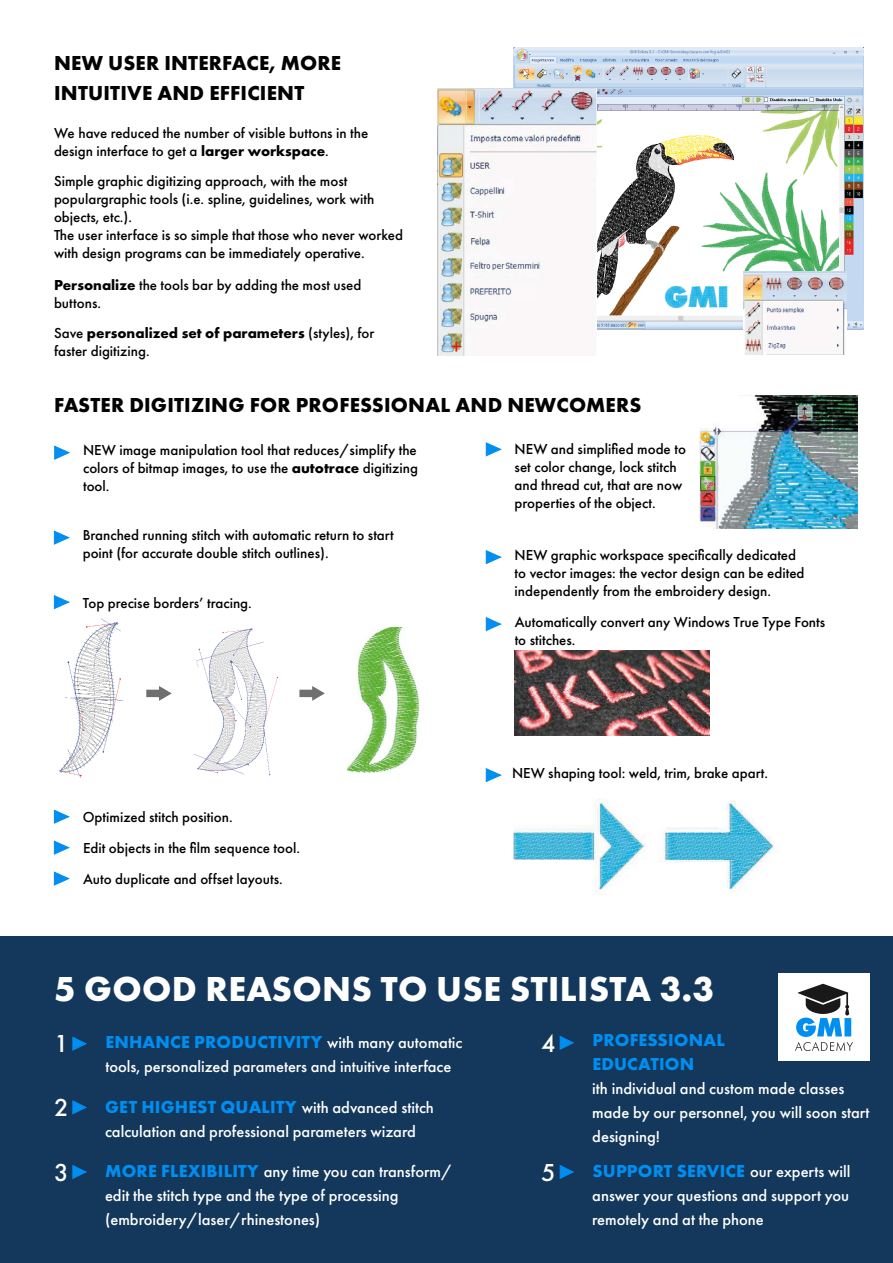
<style>
.page{position:relative;width:893px;height:1263px;background:#fff}
.page>*{position:absolute;margin:0;border:0;box-sizing:border-box;transform-origin:0 0}
.t1{font:700 36px "Futura PT";letter-spacing:.01em;color:#fff}
.t2{font:500 25.5px "Futura PT";color:#fff}
.t3{font:700 21px/30px "Futura PT";letter-spacing:.01em;color:#020203}
.t4{font:700 18px/24px "Futura PT";letter-spacing:.01em;color:#008ef0}
.t5{font:500 16.5px/24px "Futura PT";color:#fff}
.t6{font:500 15px/18px "Futura PT";color:#000}
.t7{font:500 15px/18px "Futura PT";color:#020203}
.s1{font-weight:700}
.s2{font-weight:500;font-size:16.5px;color:#fff}
.s3{font-weight:700;font-size:18px;color:#008ef0}
</style>
<div class="page">
<div style="left:0;top:936px;width:893px;height:327px;background:#14385b"></div>
<svg style="left:485px;top:550px;width:17px;height:15px"></svg>
<img style="left:512px;top:47px;width:352px;height:283px">
<img style="left:699px;top:395px;width:158px;height:134px">
<img style="left:743px;top:271px;width:103px;height:84px">
<img style="left:438px;top:89px;width:158px;height:267px">
<svg style="left:54px;top:445px;width:16px;height:15px"></svg>
<svg style="left:54px;top:809px;width:16px;height:15px"></svg>
<svg style="left:54px;top:530px;width:16px;height:15px"></svg>
<svg style="left:54px;top:595px;width:16px;height:15px"></svg>
<svg style="left:485px;top:617px;width:17px;height:15px"></svg>
<img style="left:515px;top:651px;width:195px;height:84px">
<svg style="left:146px;top:686px;width:26px;height:15px"></svg>
<svg style="left:299px;top:686px;width:26px;height:15px"></svg>
<img style="left:59px;top:618px;width:65px;height:160px">
<img style="left:194px;top:628px;width:83px;height:148px">
<img style="left:347px;top:627px;width:73px;height:146px">
<svg style="left:54px;top:871px;width:16px;height:15px"></svg>
<svg style="left:54px;top:840px;width:16px;height:15px"></svg>
<svg style="left:485px;top:768px;width:17px;height:15px"></svg>
<img style="left:662px;top:801px;width:112px;height:89px">
<img style="left:514px;top:799px;width:131px;height:95px">
<svg style="left:485px;top:442px;width:17px;height:15px"></svg>
<svg style="left:72px;top:1036px;width:15px;height:15px"></svg>
<svg style="left:72px;top:1100px;width:15px;height:15px"></svg>
<svg style="left:72px;top:1165px;width:15px;height:14px"></svg>
<svg style="left:559px;top:1035px;width:15px;height:15px"></svg>
<svg style="left:559px;top:1165px;width:15px;height:14px"></svg>
<div style="left:778px;top:974px;width:92px;height:87px;background:#fff"></div>
<svg style="left:795px;top:984px;width:58px;height:67px"></svg>
<div style="left:512px;top:283px;width:24px;height:16px;background:#faf8f8"></div>
<h3 class="t3" style="left:54px;top:47px;width:289px">NEW USER INTERFACE, MORE<br>INTUITIVE AND EFFICIENT</h3>
<p class="t7" style="left:54px;top:124px;width:316px">We have reduced the number of visible buttons in the design interface to get a <span class="s1">larger workspace</span>.</p>
<p class="t7" style="left:54px;top:172px;width:351px">Simple graphic digitizing approach, with the most populargraphic tools (i.e. spline, guidelines, work with objects, etc.).<br>The user interface is so simple that those who never worked with design programs can be immediately operative.</p>
<p class="t7" style="left:54px;top:275px;width:309px"><span class="s1">Personalize</span> the tools bar by adding the most used buttons.</p>
<p class="t7" style="left:54px;top:324px;width:322px">Save <span class="s1">personalized set of parameters</span> (styles), for faster digitizing.</p>
<h3 class="t3" style="left:54px;top:389px;width:589px">FASTER DIGITIZING FOR PROFESSIONAL AND NEWCOMERS</h3>
<p class="t6" style="left:83px;top:441px;width:336px;text-align:justify">NEW image manipulation tool that reduces/simplify the colors of bitmap images, to use the <span class="s1">autotrace</span> digitizing tool.</p>
<p class="t6" style="left:515px;top:440px;width:173px">NEW and simplified mode to set color change, lock stitch and thread cut, that are now properties of the object.</p>
<p class="t6" style="left:515px;top:545px;width:291px">NEW graphic workspace specifically dedicated to vector images: the vector design can be edited independently from the embroidery design.</p>
<p class="t6" style="left:83px;top:526px;width:313px">Branched running stitch with automatic return to start point (for accurate double stitch outlines).</p>
<p class="t6" style="left:83px;top:594px;width:171px">Top precise borders’ tracing.</p>
<p class="t6" style="left:515px;top:612px;width:312px">Automatically convert any Windows True Type Fonts to stitches.</p>
<p class="t6" style="left:83px;top:808px;width:151px">Optimized stitch position.</p>
<p class="t6" style="left:83px;top:839px;width:219px">Edit objects in the film sequence tool.</p>
<p class="t6" style="left:83px;top:870px;width:201px">Auto duplicate and offset layouts.</p>
<p class="t6" style="left:512px;top:763px;width:258px">NEW shaping tool: weld, trim, brake apart.</p>
<h1 class="t1" style="left:54px;top:966px;width:662px">5 GOOD REASONS TO USE STILISTA 3.3</h1>
<p class="t4" style="left:105px;top:1030px;width:359px">ENHANCE PRODUCTIVITY <span class="s2">with many automatic</span></p>
<p class="t5" style="left:105px;top:1055px;width:348px">tools, personalized parameters and intuitive interface</p>
<h2 class="t2" style="left:541px;top:1028px;width:16px">4</h2>
<p class="t4" style="left:592px;top:1027px;width:134px">PROFESSIONAL<br>EDUCATION</p>
<p class="t5" style="left:592px;top:1076px;width:279px">ith individual and custom made classes made by our personnel, you will soon start designing!</p>
<h2 class="t2" style="left:54px;top:1028px;width:16px">1</h2>
<h2 class="t2" style="left:54px;top:1092px;width:16px">2</h2>
<p class="t5" style="left:105px;top:1095px;width:330px"><span class="s3">GET HIGHEST QUALITY</span> with advanced stitch calculation and professional parameters wizard</p>
<h2 class="t2" style="left:54px;top:1157px;width:16px">3</h2>
<p class="t5" style="left:105px;top:1160px;width:349px"><span class="s3">MORE FLEXIBILITY</span> any time you can transform/ edit the stitch type and the type of processing (embroidery/laser/rhinestones)</p>
<h2 class="t2" style="left:541px;top:1157px;width:16px">5</h2>
<p class="t4" style="left:592px;top:1159px;width:260px">SUPPORT SERVICE <span class="s2">our experts will</span></p>
<p class="t5" style="left:592px;top:1184px;width:258px">answer your questions and support you remotely and at the phone</p>
</div>
